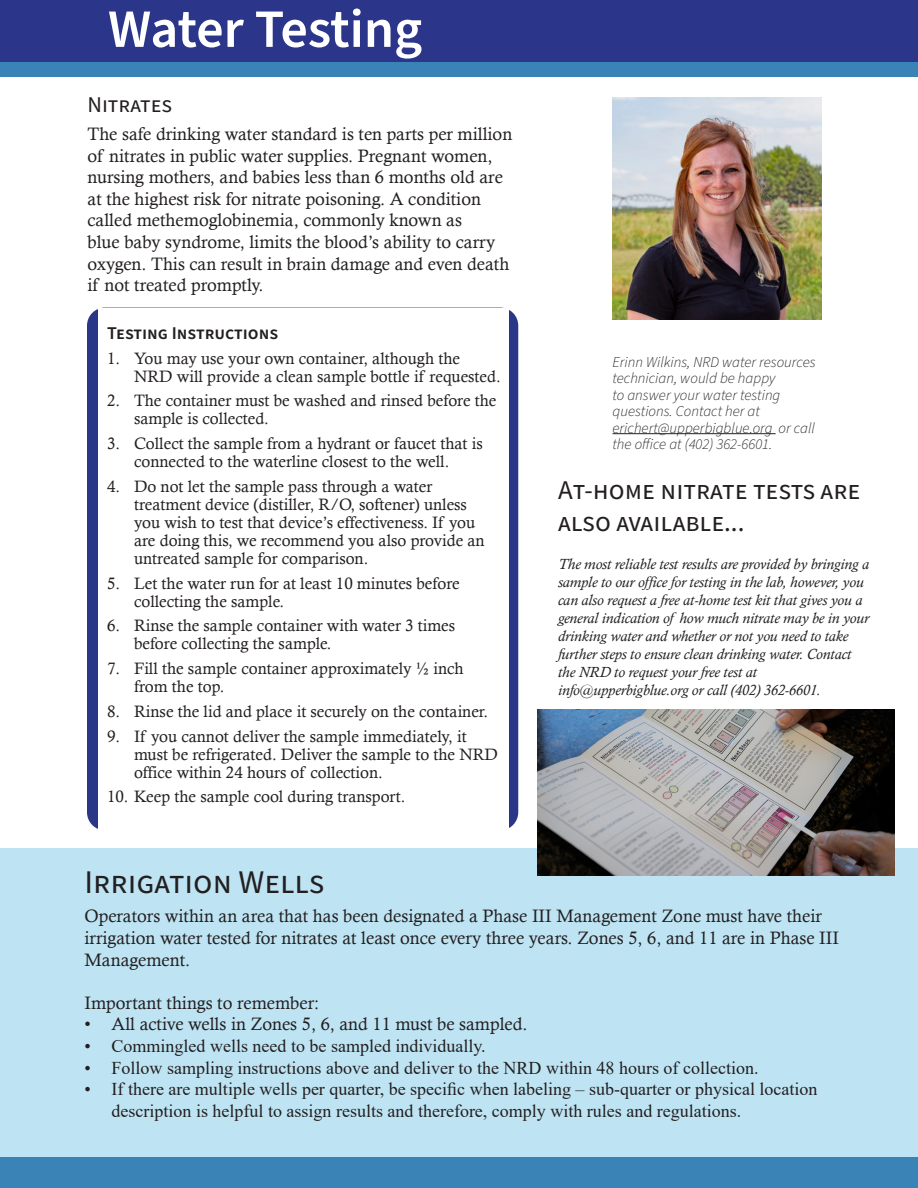
<style>
.page{position:relative;width:918px;height:1188px;background:#fff}
.page>*{position:absolute;margin:0;border:0;box-sizing:border-box;transform-origin:0 0}
.Page_Title{font:600 54px "Source Sans Pro";color:#fff}
.t1{font:33px "Source Sans Pro";color:#231f20}
.t2{font:27px/32.4px "Source Sans Pro";color:#231f20}
.Heading2{font:22.5px "Source Sans Pro";color:#231f20}
.Heading2-2{font:18px/21.6px "Calisto";color:#231f20}
.t3{font:18px/21.6px "Times New Roman";color:#231f20}
.Heading2-3{font:600 18px "Source Sans Pro";color:#231f20}
.t4{font:16.5px/18px "Calisto";color:#231f20}
.t5{font:italic 15px/18px "Calisto";color:#231f20}
.Figure_Caption{font:italic 300 15px/16.5px "Source Sans Pro";color:#231f20}
</style>
<div class="page">
<div style="left:0;top:1157px;width:918px;height:31px;background:#3983b7"></div>
<div style="left:0;top:57px;width:918px;height:19px;background:#3983b7"></div>
<img style="left:613px;top:97px;width:208px;height:222px">
<div style="left:0;top:0;width:918px;height:61px;background:#2b358a"></div>
<hr style="left:613px;top:433px;width:163px;height:1px;background:#231f20">
<div style="left:0;top:848px;width:918px;height:309px;background:#bee4f3"></div>
<div style="left:87px;top:308px;width:431px;height:522px;background:#2a3789;border-radius:18px"></div>
<div style="left:98px;top:308px;width:410px;height:525px;background:#fff"></div>
<img style="left:538px;top:710px;width:357px;height:165px">
<p class="Page_Title" style="left:108px;top:-7px;width:316px">Water Testing</p>
<p class="Heading2" style="left:88px;top:89px;width:86px">Nitrates</p>
<p class="Heading2-2" style="left:88px;top:123px;width:426px">The safe drinking water standard is ten parts per million of nitrates in public water supplies. Pregnant women, nursing mothers, and babies less than 6 months old are at the highest risk for nitrate poisoning. A condition called methemoglobinemia, commonly known as<br>blue baby syndrome, limits the blood’s ability to carry oxygen. This can result in brain damage and even death if not treated promptly.</p>
<p class="Heading2-3" style="left:107px;top:321px;width:173px">Testing Instructions</p>
<p class="t4" style="left:134px;top:349px;width:368px;text-indent:-27px">1. You may use your own container, although the<br>NRD will provide a clean sample bottle if requested.</p>
<p class="t4" style="left:134px;top:391px;width:364px;text-indent:-27px">2. The container must be washed and rinsed before the sample is collected.</p>
<p class="t4" style="left:107px;top:434px;width:377px;text-align:center">3. Collect the sample from a hydrant or faucet that is connected to the waterline closest to the well.</p>
<p class="t4" style="left:134px;top:477px;width:352px;text-indent:-27px">4. Do not let the sample pass through a water treatment device (distiller, R/O, softener) unless you wish to test that device’s effectiveness. If you are doing this, we recommend you also provide an untreated sample for comparison.</p>
<p class="t4" style="left:134px;top:574px;width:327px;text-indent:-27px">5. Let the water run for at least 10 minutes before collecting the sample.</p>
<p class="t4" style="left:134px;top:616px;width:323px;text-indent:-27px">6. Rinse the sample container with water 3 times before collecting the sample.</p>
<p class="t4" style="left:134px;top:659px;width:331px;text-indent:-27px">7. Fill the sample container approximately ½ inch from the top.</p>
<p class="t4" style="left:107px;top:702px;width:383px">8. Rinse the lid and place it securely on the container.</p>
<p class="t4" style="left:134px;top:727px;width:365px;text-indent:-27px">9. If you cannot deliver the sample immediately, it must be refrigerated. Deliver the sample to the NRD office within 24 hours of collection.</p>
<p class="t4" style="left:107px;top:787px;width:300px">10. Keep the sample cool during transport.</p>
<p class="Figure_Caption" style="left:613px;top:354px;width:205px">Erinn Wilkins, NRD water resources technician, would be happy<br>to answer your water testing questions. Contact her at</p>
<p class="Figure_Caption" style="left:613px;top:420px;width:204px">erichert@upperbigblue.org or call the office at (402) 362-6601.</p>
<p class="t2" style="left:558px;top:474px;width:304px">At-home nitrate tests are also available...</p>
<p class="t5" style="left:558px;top:555px;width:313px">The most reliable test results are provided by bringing a sample to our office for testing in the lab, however, you can also request a free at-home test kit that gives you a general indication of how much nitrate may be in your drinking water and whether or not you need to take further steps to ensure clean drinking water. Contact the NRD to request your free test at</p>
<p class="t5" style="left:558px;top:681px;width:264px">info@upperbigblue.org or call (402) 362-6601.</p>
<p class="t1" style="left:85px;top:860px;width:241px">Irrigation Wells</p>
<p class="Heading2-2" style="left:85px;top:905px;width:756px">Operators within an area that has been designated a Phase III Management Zone must have their irrigation water tested for nitrates at least once every three years. Zones 5, 6, and 11 are in Phase III<br>Management.</p>
<p class="Heading2-2" style="left:85px;top:992px;width:236px">Important things to remember:</p>
<p class="Heading2-2" style="left:85px;top:1013px;width:445px">• All active wells in Zones 5, 6, and 11 must be sampled.</p>
<p class="t3" style="left:85px;top:1035px;width:403px">• Commingled wells need to be sampled individually.</p>
<p class="t3" style="left:85px;top:1056px;width:675px">• Follow sampling instructions above and deliver to the NRD within 48 hours of collection.</p>
<p class="t3" style="left:112px;top:1078px;width:708px;text-indent:-27px">• If there are multiple wells per quarter, be specific when labeling – sub-quarter or physical location description is helpful to assign results and therefore, comply with rules and regulations.</p>
</div>
